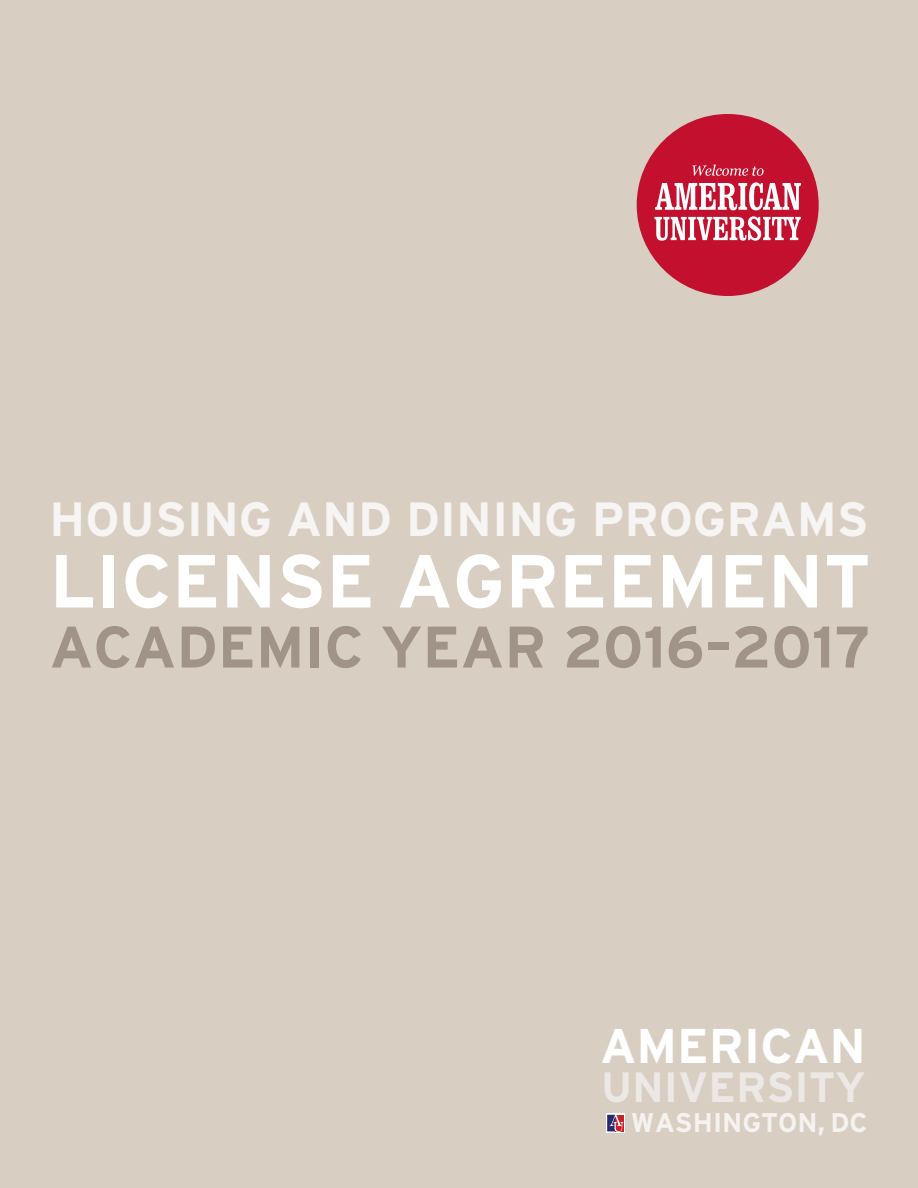
<style>
.page{position:relative;width:918px;height:1188px;background:#d8cfc2}
.page>*{position:absolute;margin:0;border:0;box-sizing:border-box;transform-origin:0 0}
.t1{font:700 75px "Interstate";color:#fff}
.t2{font:700 58.5px "Interstate";color:#a19388}
.t3{font:700 48.75px "Interstate";color:#fff}
.t4{font:700 48px "Interstate";color:#f6f5f3}
.t5{font:700 42.3px "Interstate";color:#ebe8e6}
.t6{font:700 27px "Interstate";color:#f4f3f1}
</style>
<div class="page">
<div style="left:637px;top:114px;width:182px;height:182px;background:#c3102e;border-radius:50%"></div>
<svg style="left:655px;top:182px;width:146px;height:28px"></svg>
<svg style="left:692px;top:165px;width:72px;height:11px"></svg>
<svg style="left:654px;top:216px;width:147px;height:25px"></svg>
<div style="left:606px;top:1113px;width:19px;height:20px;background:#fff"></div>
<svg style="left:607px;top:1114px;width:17px;height:18px"></svg>
<p class="t4" style="left:50px;top:492px;width:821px">HOUSING AND DINING PROGRAMS</p>
<p class="t1" style="left:50px;top:539px;width:823px">LICENSE AGREEMENT</p>
<p class="t2" style="left:50px;top:614px;width:823px">ACADEMIC YEAR 2016–2017</p>
<p class="t3" style="left:600px;top:1018px;width:267px">AMERICAN</p>
<p class="t5" style="left:601px;top:1064px;width:266px">UNIVERSITY</p>
<p class="t6" style="left:631px;top:1108px;width:238px">WASHINGTON, DC</p>
</div>
